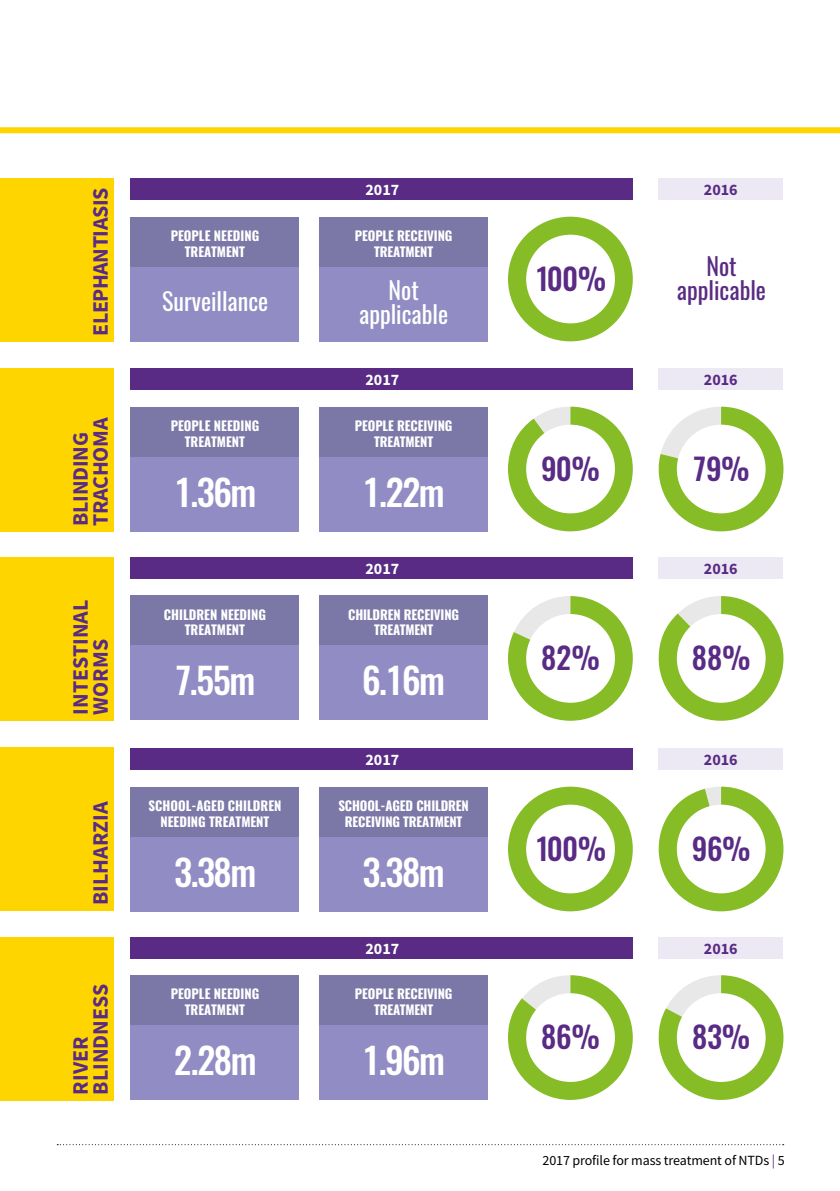
<style>
.page{position:relative;width:840px;height:1191px;background:#fff}
.page>*{position:absolute;margin:0;border:0;box-sizing:border-box;transform-origin:0 0}
.t1{font:500 36px "Oswald";letter-spacing:-.04em;color:#fff}
.t2{font:500 30px "Oswald";letter-spacing:-.005em;color:#592b84}
.t3{font:24px/24px "Oswald";color:#fff;text-align:center}
.t4{font:24px/24px "Oswald";color:#592b84;text-align:center}
.t5{font:700 22px/20px "Source Sans Pro";letter-spacing:-.01em;color:#592b84}
.t6{font:700 16px "Source Sans Pro";color:#592b84}
.t7{font:700 16px "Source Sans Pro";color:#fff}
.t8{font:14px "Source Sans Pro";letter-spacing:-.01em;color:#000}
.t9{font:700 13px/15.6px "Oswald";letter-spacing:-.01em;color:#fff;text-align:center}
.s1{color:#592b84}
</style>
<div class="page">
<svg style="left:57px;top:1144px;width:726px;height:1px"></svg>
<div style="left:0;top:127px;width:839px;height:6px;background:#ffd500"></div>
<div style="left:130px;top:179px;width:502px;height:21px;background:#592b84"></div>
<div style="left:130px;top:369px;width:502px;height:21px;background:#592b84"></div>
<div style="left:130px;top:557px;width:502px;height:21px;background:#592b84"></div>
<div style="left:130px;top:748px;width:502px;height:21px;background:#592b84"></div>
<div style="left:130px;top:937px;width:502px;height:21px;background:#592b84"></div>
<div style="left:0;top:179px;width:113px;height:163px;background:#ffd500"></div>
<div style="left:0;top:369px;width:113px;height:162px;background:#ffd500"></div>
<div style="left:0;top:557px;width:113px;height:163px;background:#ffd500"></div>
<div style="left:0;top:747px;width:113px;height:163px;background:#ffd500"></div>
<div style="left:0;top:937px;width:113px;height:163px;background:#ffd500"></div>
<div style="left:319px;top:217px;width:169px;height:125px;background:#918cc3"></div>
<div style="left:319px;top:407px;width:169px;height:124px;background:#918cc3"></div>
<div style="left:319px;top:595px;width:169px;height:125px;background:#918cc3"></div>
<div style="left:319px;top:787px;width:169px;height:124px;background:#918cc3"></div>
<div style="left:319px;top:975px;width:169px;height:125px;background:#918cc3"></div>
<div style="left:319px;top:217px;width:169px;height:49px;background:#7b77a6"></div>
<div style="left:319px;top:407px;width:169px;height:49px;background:#7b77a6"></div>
<div style="left:319px;top:595px;width:169px;height:50px;background:#7b77a6"></div>
<div style="left:319px;top:787px;width:169px;height:49px;background:#7b77a6"></div>
<div style="left:319px;top:975px;width:169px;height:50px;background:#7b77a6"></div>
<div style="left:130px;top:217px;width:169px;height:125px;background:#918cc3"></div>
<div style="left:130px;top:407px;width:169px;height:124px;background:#918cc3"></div>
<div style="left:130px;top:595px;width:169px;height:125px;background:#918cc3"></div>
<div style="left:130px;top:787px;width:169px;height:124px;background:#918cc3"></div>
<div style="left:130px;top:975px;width:169px;height:125px;background:#918cc3"></div>
<div style="left:130px;top:217px;width:169px;height:49px;background:#7b77a6"></div>
<div style="left:130px;top:407px;width:169px;height:49px;background:#7b77a6"></div>
<div style="left:130px;top:595px;width:169px;height:50px;background:#7b77a6"></div>
<div style="left:130px;top:787px;width:169px;height:49px;background:#7b77a6"></div>
<div style="left:130px;top:975px;width:169px;height:50px;background:#7b77a6"></div>
<div style="left:658px;top:179px;width:124px;height:21px;background:#ece8f4"></div>
<div style="left:658px;top:369px;width:124px;height:21px;background:#ece8f4"></div>
<div style="left:658px;top:557px;width:124px;height:21px;background:#ece8f4"></div>
<div style="left:658px;top:748px;width:124px;height:21px;background:#ece8f4"></div>
<div style="left:658px;top:937px;width:124px;height:21px;background:#ece8f4"></div>
<div style="left:507px;top:217px;width:125px;height:124px;background:#86bc25;border-radius:62px"></div>
<div style="left:526px;top:235px;width:88px;height:88px;background:#fff;border-radius:50%"></div>
<svg style="left:508px;top:407px;width:124px;height:124px"></svg>
<div style="left:526px;top:425px;width:88px;height:88px;background:#fff;border-radius:50%"></div>
<svg style="left:658px;top:407px;width:125px;height:124px"></svg>
<div style="left:676px;top:425px;width:89px;height:88px;background:#fff;border-radius:50%"></div>
<svg style="left:508px;top:596px;width:124px;height:124px"></svg>
<div style="left:526px;top:614px;width:88px;height:89px;background:#fff;border-radius:50%"></div>
<svg style="left:658px;top:596px;width:125px;height:124px"></svg>
<div style="left:676px;top:614px;width:89px;height:89px;background:#fff;border-radius:50%"></div>
<div style="left:507px;top:786px;width:125px;height:125px;background:#86bc25;border-radius:62px"></div>
<div style="left:526px;top:804px;width:88px;height:89px;background:#fff;border-radius:50%"></div>
<svg style="left:658px;top:786px;width:125px;height:125px"></svg>
<div style="left:676px;top:804px;width:89px;height:89px;background:#fff;border-radius:50%"></div>
<svg style="left:508px;top:975px;width:124px;height:125px"></svg>
<div style="left:526px;top:993px;width:88px;height:89px;background:#fff;border-radius:50%"></div>
<svg style="left:658px;top:975px;width:125px;height:125px"></svg>
<div style="left:676px;top:993px;width:89px;height:89px;background:#fff;border-radius:50%"></div>
<h3 class="t5" style="left:90px;top:336px;width:149px;rotate:-90deg">ELEPHANTIASIS</h3>
<h3 class="t5" style="left:70px;top:526px;width:110px;rotate:-90deg">BLINDING<br>TRACHOMA</h3>
<h3 class="t5" style="left:70px;top:714px;width:116px;rotate:-90deg">INTESTINAL<br>WORMS</h3>
<h3 class="t5" style="left:90px;top:905px;width:105px;rotate:-90deg">BILHARZIA</h3>
<h3 class="t5" style="left:70px;top:1094px;width:112px;rotate:-90deg">RIVER<br>BLINDNESS</h3>
<p class="t9" style="left:170px;top:229px;width:90px">PEOPLE NEEDING<br>TREATMENT</p>
<p class="t7" style="left:365px;top:179px;width:35px">2017</p>
<p class="t9" style="left:354px;top:229px;width:99px">PEOPLE RECEIVING<br>TREATMENT</p>
<h3 class="t3" style="left:162px;top:287px;width:108px">Surveillance</h3>
<h3 class="t3" style="left:359px;top:276px;width:91px">Not applicable</h3>
<p class="t7" style="left:365px;top:369px;width:35px">2017</p>
<p class="t9" style="left:170px;top:418px;width:90px">PEOPLE NEEDING<br>TREATMENT</p>
<p class="t9" style="left:354px;top:418px;width:99px">PEOPLE RECEIVING<br>TREATMENT</p>
<h1 class="t1" style="left:174px;top:473px;width:84px">1.36m</h1>
<h1 class="t1" style="left:362px;top:473px;width:84px">1.22m</h1>
<p class="t7" style="left:365px;top:558px;width:35px">2017</p>
<p class="t9" style="left:164px;top:607px;width:104px">CHILDREN NEEDING<br>TREATMENT</p>
<p class="t9" style="left:348px;top:607px;width:112px">CHILDREN RECEIVING<br>TREATMENT</p>
<h1 class="t1" style="left:175px;top:661px;width:82px">7.55m</h1>
<h1 class="t1" style="left:362px;top:661px;width:84px">6.16m</h1>
<p class="t7" style="left:365px;top:749px;width:35px">2017</p>
<p class="t9" style="left:148px;top:798px;width:134px">SCHOOL-AGED CHILDREN<br>NEEDING TREATMENT</p>
<p class="t9" style="left:338px;top:798px;width:132px">SCHOOL-AGED CHILDREN<br>RECEIVING TREATMENT</p>
<h1 class="t1" style="left:174px;top:853px;width:84px">3.38m</h1>
<h1 class="t1" style="left:362px;top:853px;width:84px">3.38m</h1>
<p class="t7" style="left:365px;top:937px;width:35px">2017</p>
<p class="t9" style="left:170px;top:987px;width:90px">PEOPLE NEEDING<br>TREATMENT</p>
<p class="t9" style="left:354px;top:987px;width:99px">PEOPLE RECEIVING<br>TREATMENT</p>
<h1 class="t1" style="left:174px;top:1041px;width:84px">2.28m</h1>
<h1 class="t1" style="left:362px;top:1041px;width:84px">1.96m</h1>
<h2 class="t2" style="left:534px;top:263px;width:73px">100%</h2>
<p class="t6" style="left:703px;top:179px;width:35px">2016</p>
<h3 class="t4" style="left:676px;top:252px;width:91px">Not applicable</h3>
<p class="t6" style="left:703px;top:369px;width:35px">2016</p>
<h2 class="t2" style="left:540px;top:453px;width:60px">90%</h2>
<h2 class="t2" style="left:692px;top:453px;width:58px">79%</h2>
<p class="t6" style="left:703px;top:558px;width:35px">2016</p>
<h2 class="t2" style="left:541px;top:642px;width:60px">82%</h2>
<h2 class="t2" style="left:691px;top:642px;width:60px">88%</h2>
<p class="t6" style="left:703px;top:749px;width:35px">2016</p>
<h2 class="t2" style="left:534px;top:832px;width:73px">100%</h2>
<h2 class="t2" style="left:691px;top:832px;width:60px">96%</h2>
<p class="t6" style="left:703px;top:937px;width:35px">2016</p>
<h2 class="t2" style="left:541px;top:1021px;width:60px">86%</h2>
<h2 class="t2" style="left:691px;top:1021px;width:60px">83%</h2>
<p class="t8" style="left:542px;top:1151px;width:243px">2017 profile for mass treatment of NTDs <span class="s1">|</span> 5</p>
</div>
